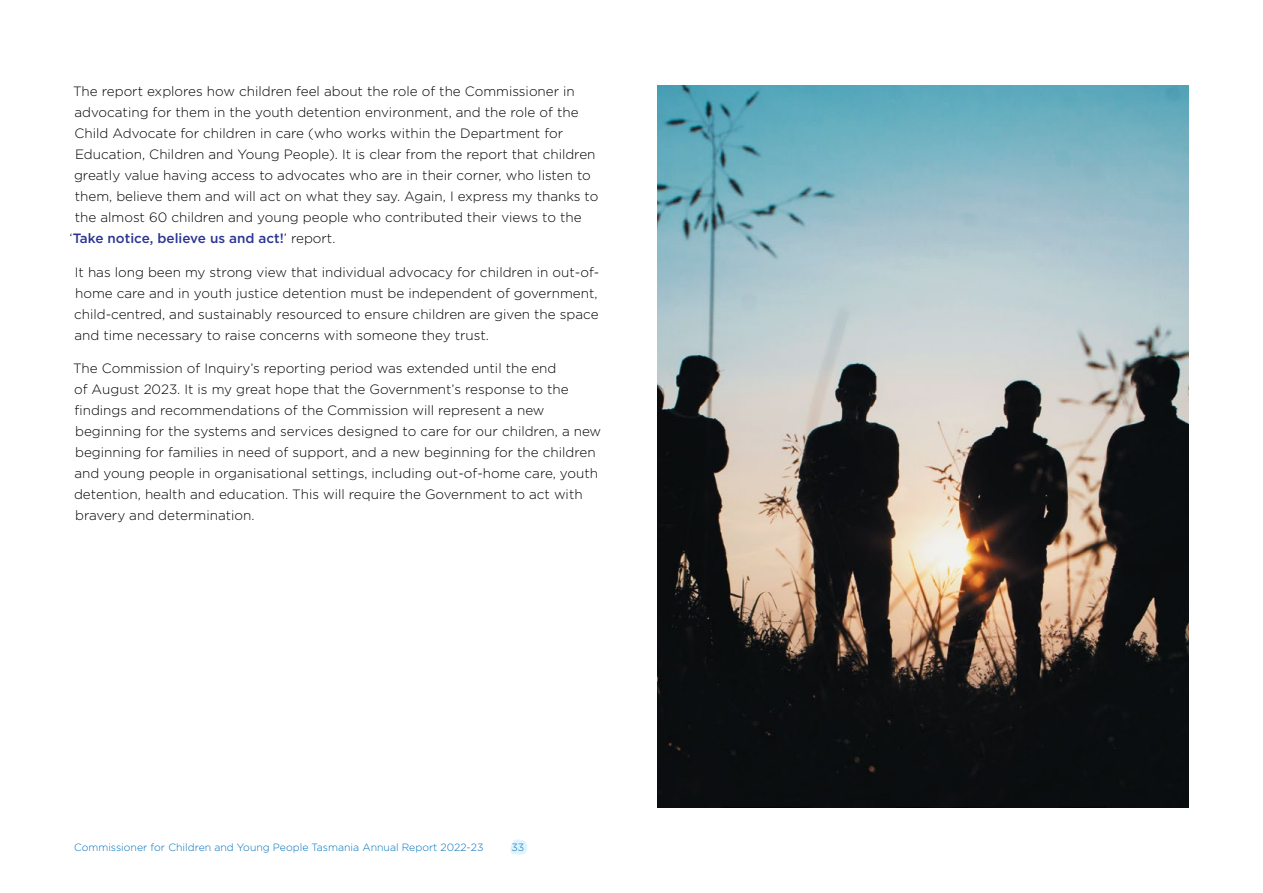
<style>
.page{position:relative;width:1263px;height:893px;background:#fff}
.page>*{position:absolute;margin:0;border:0;box-sizing:border-box;transform-origin:0 0}
.Paragraph{font:300 13.5px/21px "Gotham";color:#000}
.Paragraph_-_When_heading_follows{font:300 13.5px/21px "Gotham";color:#000}
.Paragraph-2{font:500 13.5px "Gotham";color:#2b3594}
.t1{font:300 10.5px "Gotham";color:#0072bc}
.s1{font-weight:300;color:#000}
</style>
<div class="page">
<img style="left:657px;top:85px;width:531px;height:723px">
<svg style="left:510px;top:839px;width:17px;height:16px"></svg>
<p class="Paragraph" style="left:73px;top:80px;width:503px">The report explores how children feel about the role of the Commissioner in</p>
<p class="Paragraph" style="left:74px;top:101px;width:506px">advocating for them in the youth detention environment, and the role of the</p>
<p class="Paragraph" style="left:74px;top:122px;width:490px">Child Advocate for children in care (who works within the Department for</p>
<p class="Paragraph" style="left:75px;top:143px;width:522px">Education, Children and Young People). It is clear from the report that children</p>
<p class="Paragraph" style="left:74px;top:164px;width:518px">greatly value having access to advocates who are in their corner, who listen to</p>
<p class="Paragraph" style="left:75px;top:185px;width:525px">them, believe them and will act on what they say. Again, I express my thanks to</p>
<p class="Paragraph" style="left:75px;top:206px;width:508px">the almost 60 children and young people who contributed their views to the</p>
<p class="Paragraph-2" style="left:70px;top:229px;width:267px"><span class="s1">‘</span>Take notice, believe us and act!<span class="s1">’ report.</span></p>
<p class="Paragraph" style="left:74px;top:261px;width:527px">It has long been my strong view that individual advocacy for children in out-of&shy;home care and in youth justice detention must be independent of government, child-centred, and sustainably resourced to ensure children are given the space and time necessary to raise concerns with someone they trust.</p>
<p class="Paragraph_-_When_heading_follows" style="left:73px;top:358px;width:530px">The Commission of Inquiry’s reporting period was extended until the end<br>of August 2023. It is my great hope that the Government’s response to the findings and recommendations of the Commission will represent a new beginning for the systems and services designed to care for our children, a new beginning for families in need of support, and a new beginning for the children and young people in organisational settings, including out-of-home care, youth detention, health and education. This will require the Government to act with bravery and determination.</p>
<p class="t1" style="left:74px;top:840px;width:411px">Commissioner for Children and Young People Tasmania Annual Report 2022-23</p>
<p class="t1" style="left:511px;top:840px;width:14px">33</p>
</div>
